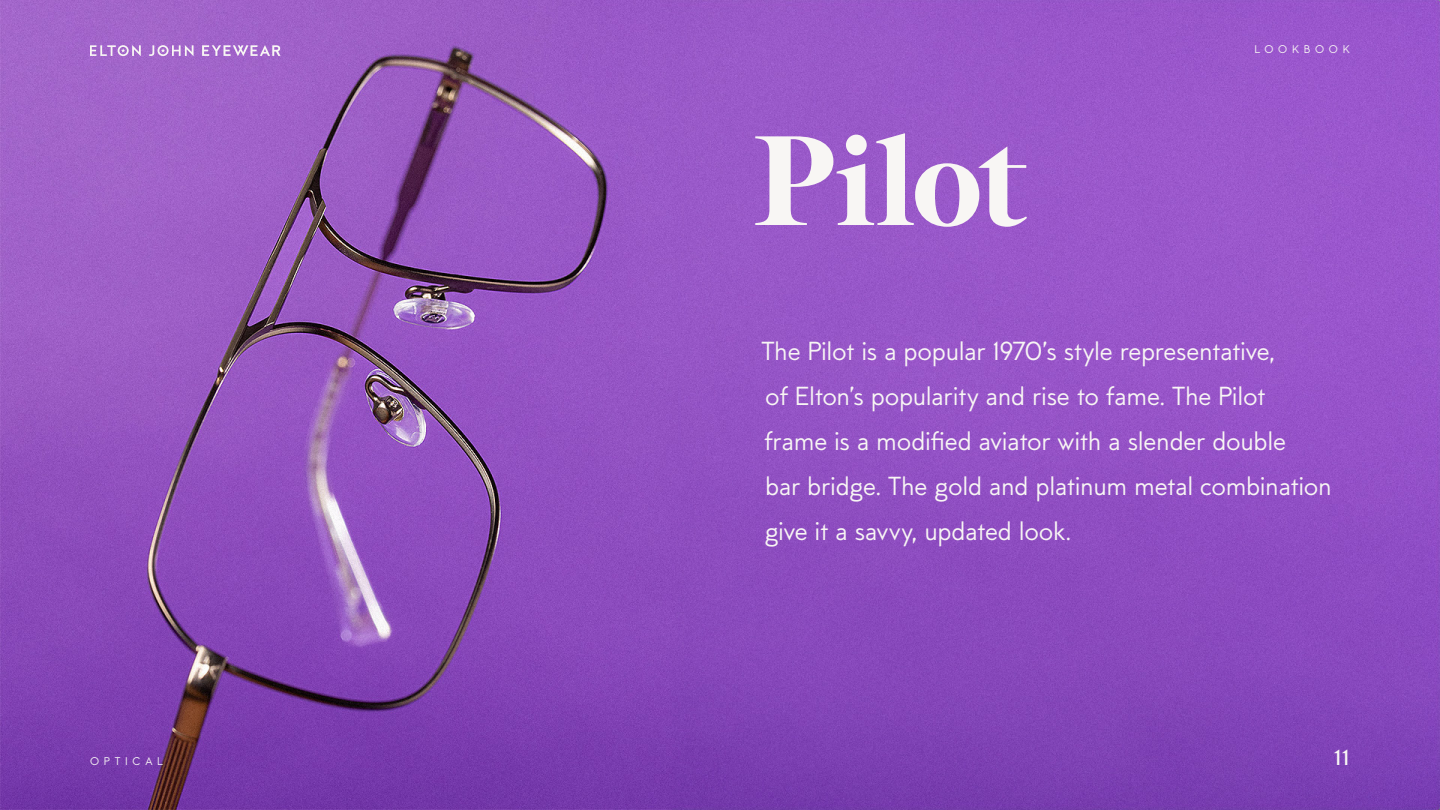
<style>
.page{position:relative;width:1440px;height:810px;background:#fff}
.page>*{position:absolute;margin:0;border:0;box-sizing:border-box;transform-origin:0 0}
.t1{font:700 127.5px "ABC Arizona Serif";letter-spacing:-.015em;color:#f8f6f4}
.t2{font:26.25px/45px "MTT Milano";letter-spacing:-.015em;color:#f8f6f4}
.t3{font:22.5px "ABC Arizona Serif";color:#f8f6f4}
.t4{font:11.25px "MTT Milano";letter-spacing:.42em;color:#f8f6f4}
</style>
<div class="page">
<img style="left:0;top:0;width:1440px;height:810px">
<svg style="left:90px;top:45px;width:104px;height:11px"></svg>
<svg style="left:202px;top:45px;width:78px;height:11px"></svg>
<p class="t1" style="left:754px;top:109px;width:274px">Pilot</p>
<p class="t4" style="left:1254px;top:43px;width:97px">LOOKBOOK</p>
<p class="t2" style="left:761px;top:329px;width:572px">The Pilot is a popular 1970’s style representative,<br>of Elton’s popularity and rise to fame. The Pilot<br>frame is a modified aviator with a slender double<br>bar bridge. The gold and platinum metal combination give it a savvy, updated look.</p>
<p class="t4" style="left:90px;top:755px;width:74px">OPTICAL</p>
<p class="t3" style="left:1334px;top:745px;width:18px">11</p>
</div>
